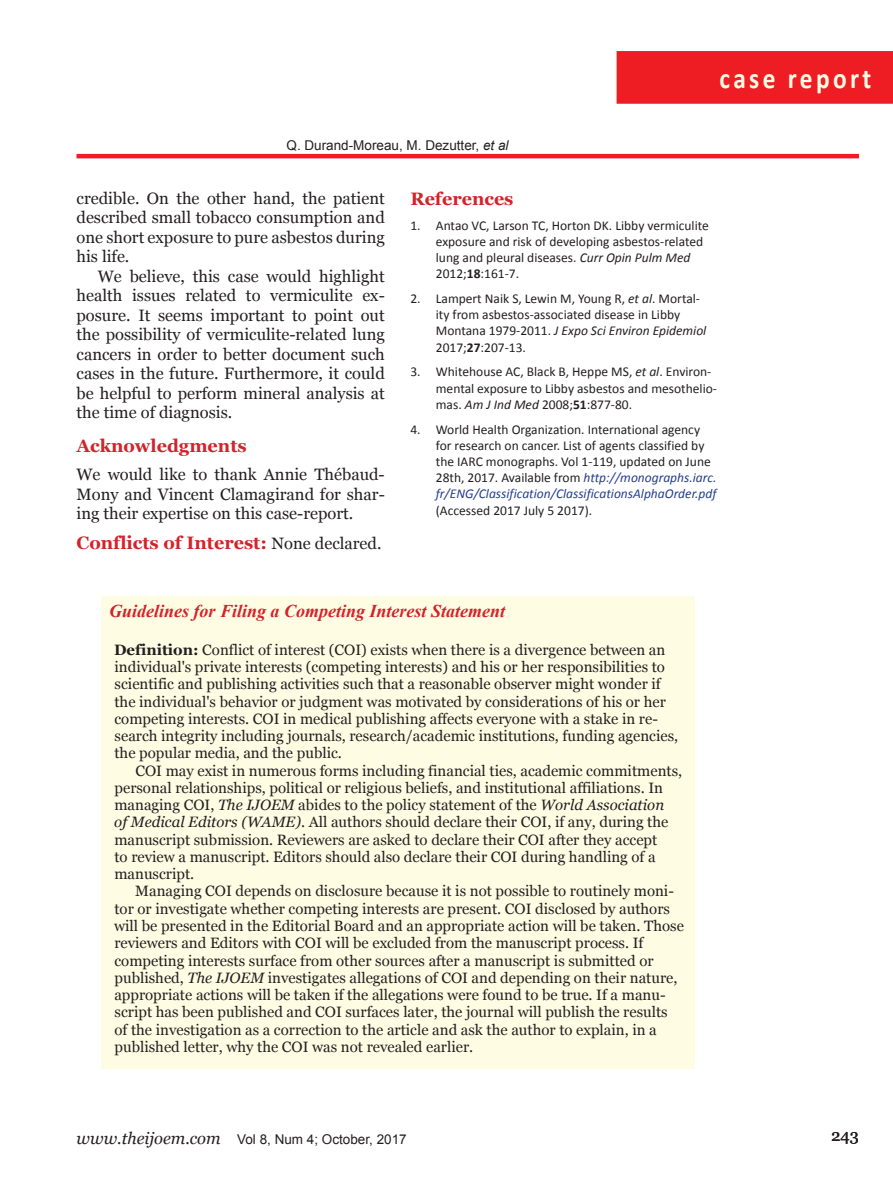
<style>
.page{position:relative;width:893px;height:1191px;background:#fff}
.page>*{position:absolute;margin:0;border:0;box-sizing:border-box;transform-origin:0 0}
.t1{font:700 28.8px "Calibri";letter-spacing:.13em;color:#fffce4;scale:.88 1}
.heading{font:700 18px "Georgia";color:#d1232a}
.t2{font:italic 700 18px "Times New Roman";color:#d1232a}
.body{font:16.5px/19.5px "Georgia";color:#231f20;text-align:justify}
.First_body{font:16.5px/19.5px "Georgia";color:#231f20;text-align:justify}
.body-2{font:15px/17.2px "Georgia";color:#231f20}
.First_body-2{font:15px/17.2px "Georgia";color:#231f20}
.t3{font:13.5px/16.2px "Calibri";color:#231f20}
.Running_Auth{font:13.5px "Arial";color:#231f20}
.s1{font-style:italic}
.s2{font-weight:400;font-size:16.5px;color:#231f20}
.s3{font-weight:700}
.s4{font-style:italic;color:#253f8e}
.s5{font-family:"Georgia";font-style:italic;font-size:16.5px}
</style>
<div class="page">
<hr style="left:77px;top:154px;width:782px;height:4px;background:#ee1d23">
<div style="left:617px;top:51px;width:276px;height:53px;background:#ee1d23"></div>
<div style="left:101px;top:596px;width:593px;height:472px;background:#fffce4"></div>
<p class="Running_Auth" style="left:287px;top:136px;width:224px">Q. Durand-Moreau, M. Dezutter, <span class="s1">et al</span></p>
<h1 class="t1" style="left:720px;top:60px;width:174px">case report</h1>
<p class="body" style="left:77px;top:188px;width:310px">credible. On the other hand, the patient described small tobacco consumption and one short exposure to pure asbestos during his life.</p>
<p class="body" style="left:77px;top:266px;width:310px;text-indent:21px">We believe, this case would highlight health issues related to vermiculite ex&shy;posure. It seems important to point out the possibility of vermiculite-related lung cancers in order to better document such cases in the future. Furthermore, it could be helpful to perform mineral analysis at the time of diagnosis.</p>
<p class="heading" style="left:77px;top:436px;width:172px">Acknowledgments</p>
<p class="First_body" style="left:77px;top:465px;width:310px">We would like to thank Annie Thébaud-Mony and Vincent Clamagirand for shar&shy;ing their expertise on this case-report.</p>
<p class="heading" style="left:77px;top:532px;width:306px">Conflicts of Interest: <span class="s2">None declared.</span></p>
<p class="heading" style="left:410px;top:189px;width:105px">References</p>
<p class="t3" style="left:436px;top:216px;width:274px;text-indent:-26px">1. Antao VC, Larson TC, Horton DK. Libby vermiculite exposure and risk of developing asbestos-related lung and pleural diseases. <span class="s1">Curr Opin Pulm Med </span>2012;<span class="s3">18</span>:161-7.</p>
<p class="t3" style="left:436px;top:290px;width:272px;text-indent:-26px">2. Lampert Naik S, Lewin M, Young R, <span class="s1">et al</span>. Mortal&shy;ity from asbestos-associated disease in Libby Montana 1979-2011. <span class="s1">J Expo Sci Environ Epidemiol </span>2017;<span class="s3">27</span>:207-13.</p>
<p class="t3" style="left:436px;top:363px;width:283px;text-indent:-26px">3. Whitehouse AC, Black B, Heppe MS, <span class="s1">et al</span>. Environ&shy;mental exposure to Libby asbestos and mesothelio&shy;mas. <span class="s1">Am J Ind Med</span> 2008;<span class="s3">51</span>:877-80.</p>
<p class="t3" style="left:436px;top:420px;width:282px;text-indent:-26px">4. World Health Organization. International agency for research on cancer. List of agents classified by the IARC monographs. Vol 1-119, updated on June 28th, 2017. Available from <span class="s4">http://monographs.iarc. fr/ENG/Classification/ClassificationsAlphaOrder.pdf </span>(Accessed 2017 July 5 2017).</p>
<p class="t2" style="left:109px;top:598px;width:398px">Guidelines for Filing a Competing Interest Statement</p>
<p class="First_body-2" style="left:114px;top:641px;width:566px"><span class="s3">Definition:</span> Conflict of interest (COI) exists when there is a divergence between an individual's private interests (competing interests) and his or her responsibilities to scientific and publishing activities such that a reasonable observer might wonder if the individual's behavior or judgment was motivated by considerations of his or her competing interests. COI in medical publishing affects everyone with a stake in re&shy;search integrity including journals, research/academic institutions, funding agencies, the popular media, and the public.</p>
<p class="body-2" style="left:114px;top:762px;width:569px;text-indent:21px">COI may exist in numerous forms including financial ties, academic commitments, personal relationships, political or religious beliefs, and institutional affiliations. In managing COI, <span class="s1">The IJOEM</span> abides to the policy statement of the <span class="s1">World Association<br>of Medical Editors (WAME)</span>. All authors should declare their COI, if any, during the manuscript submission. Reviewers are asked to declare their COI after they accept<br>to review a manuscript. Editors should also declare their COI during handling of a manuscript.</p>
<p class="body-2" style="left:114px;top:882px;width:571px;text-indent:21px">Managing COI depends on disclosure because it is not possible to routinely moni&shy;tor or investigate whether competing interests are present. COI disclosed by authors will be presented in the Editorial Board and an appropriate action will be taken. Those reviewers and Editors with COI will be excluded from the manuscript process. If competing interests surface from other sources after a manuscript is submitted or published, <span class="s1">The IJOEM</span> investigates allegations of COI and depending on their nature, appropriate actions will be taken if the allegations were found to be true. If a manu&shy;script has been published and COI surfaces later, the journal will publish the results<br>of the investigation as a correction to the article and ask the author to explain, in a published letter, why the COI was not revealed earlier.</p>
<p class="Running_Auth" style="left:77px;top:1130px;width:332px"><span class="s5">www.theijoem.com</span> Vol 8, Num 4; October, 2017</p>
<p class="body" style="left:831px;top:1125px;width:29px">243</p>
</div>
